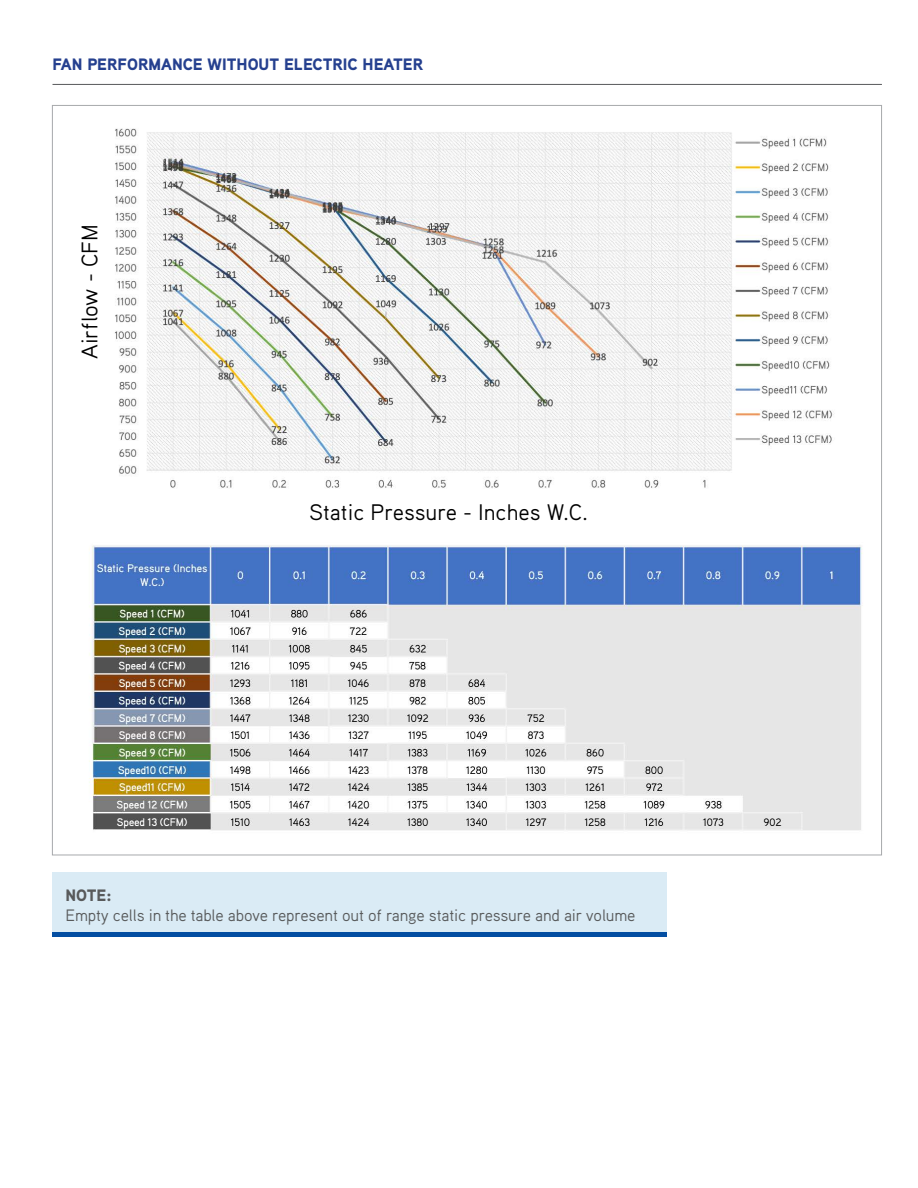
<style>
.page{position:relative;width:918px;height:1188px;background:#fff}
.page>*{position:absolute;margin:0;border:0;box-sizing:border-box;transform-origin:0 0}
.t1{font:22.5px "Aaux Pro";color:#000}
.t2{font:16.5px "Aaux Pro";letter-spacing:-.01em;color:#585a5b}
.t3{font:900 16.5px "Aaux Pro";color:#25408f}
.t4{font:900 16.5px "Aaux Pro";color:#585a5b}
</style>
<div class="page">
<hr style="left:52px;top:84px;width:830px;height:1px;background:#58595b">
<div style="left:52px;top:873px;width:615px;height:32px;background:#daebf5"></div>
<div style="left:52px;top:905px;width:615px;height:29px;background:#daebf5"></div>
<hr style="left:52px;top:932px;width:615px;height:4px;background:#034ea2">
<img style="left:89px;top:545px;width:774px;height:286px">
<img style="left:115px;top:128px;width:719px;height:360px">
<p class="t3" style="left:52px;top:54px;width:372px">FAN PERFORMANCE WITHOUT ELECTRIC HEATER</p>
<h1 class="t1" style="left:75px;top:359px;width:137px;rotate:-90deg">Airflow - CFM</h1>
<h1 class="t1" style="left:309px;top:498px;width:280px">Static Pressure - Inches W.C.</h1>
<p class="t4" style="left:66px;top:885px;width:48px">NOTE:</p>
<p class="t2" style="left:66px;top:905px;width:571px">Empty cells in the table above represent out of range static pressure and air volume</p>
</div>
